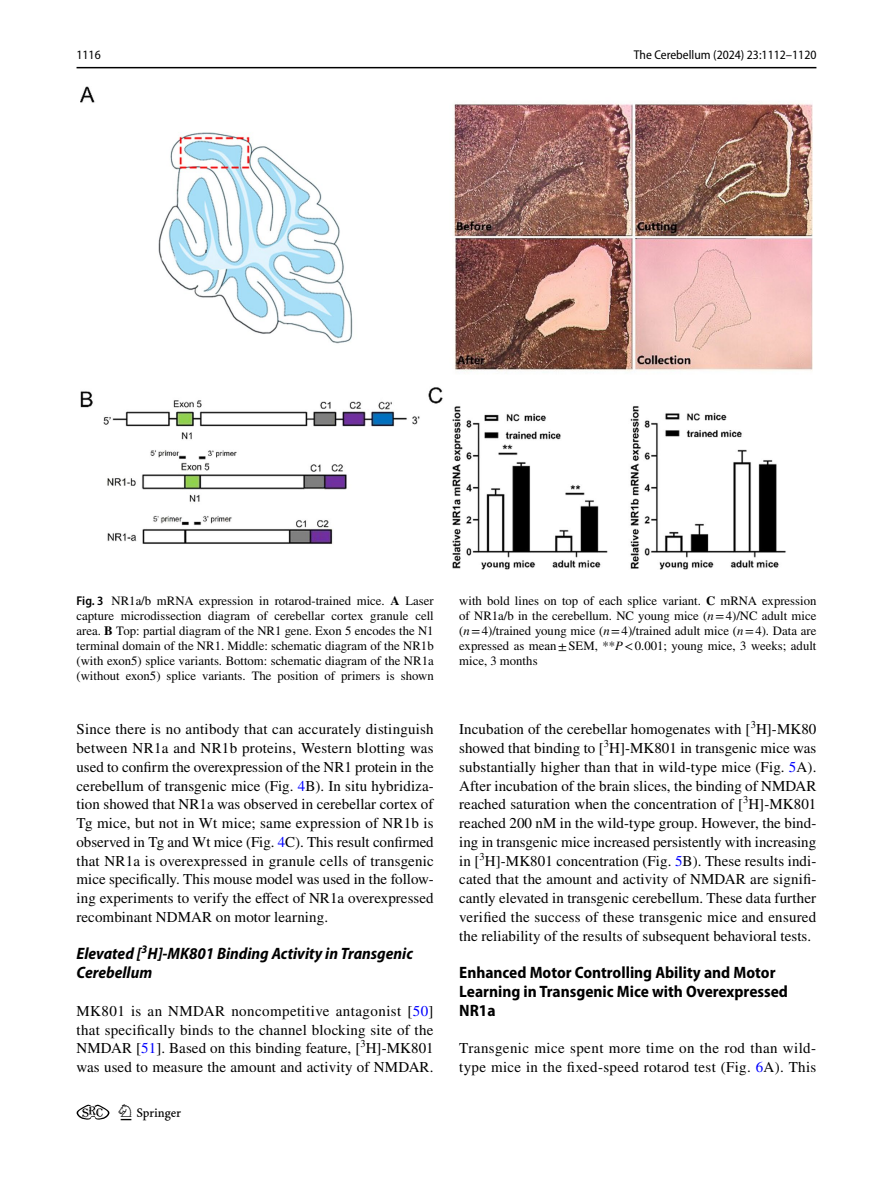
<style>
.page{position:relative;width:893px;height:1187px;background:#fff}
.page>*{position:absolute;margin:0;border:0;box-sizing:border-box;transform-origin:0 0}
.t1{font:22.5px "Springnew Regular 3";color:#000}
.t2{font:700 semi-condensed 16.5px/18.8px "Myriad Pro";color:#000}
.t3{font:italic 700 semi-condensed 16.5px/18.8px "Myriad Pro";color:#000}
.t4{font:15px/18.8px "STIX";letter-spacing:.01em;color:#000;text-align:justify}
.t5{font:12.75px/15px "STIX";color:#000;text-align:justify}
.t6{font:semi-condensed 12.75px "Myriad Pro";color:#000}
.s1{font-family:"Myriad Pro";font-weight:600;font-stretch:semi-condensed}
.s2{font-weight:700}
.s3{font-style:italic}
.s4{color:#00f}
</style>
<div class="page">
<hr style="left:77px;top:67px;width:739px;height:1px;background:#000">
<svg style="left:77px;top:1104px;width:33px;height:15px"></svg>
<img style="left:81px;top:87px;width:731px;height:483px">
<p class="t6" style="left:77px;top:48px;width:26px">1116</p>
<p class="t6" style="left:634px;top:48px;width:184px">The Cerebellum (2024) 23:1112–1120</p>
<p class="t5" style="left:77px;top:594px;width:359px"><span class="s1">Fig. 3</span> NR1a/b mRNA expression in rotarod-trained mice. <span class="s2">A</span> Laser capture microdissection diagram of cerebellar cortex granule cell area. <span class="s2">B</span> Top: partial diagram of the NR1 gene. Exon 5 encodes the N1 terminal domain of the NR1. Middle: schematic diagram of the NR1b (with exon5) splice variants. Bottom: schematic diagram of the NR1a (without exon5) splice variants. The position of primers is shown</p>
<p class="t5" style="left:459px;top:594px;width:359px">with bold lines on top of each splice variant. <span class="s2">C</span> mRNA expression of NR1a/b in the cerebellum. NC young mice (<span class="s3">n</span>=4)/NC adult mice (<span class="s3">n</span>=4)/trained young mice (<span class="s3">n</span>=4)/trained adult mice (<span class="s3">n</span>=4). Data are expressed as mean±SEM, **<span class="s3">P</span>&lt;0.001; young mice, 3 weeks; adult mice, 3 months</p>
<p class="t4" style="left:77px;top:721px;width:359px">Since there is no antibody that can accurately distinguish between NR1a and NR1b proteins, Western blotting was used to confirm the overexpression of the NR1 protein in the cerebellum of transgenic mice (Fig. <span class="s4">4</span>B). In situ hybridiza&shy;tion showed that NR1a was observed in cerebellar cortex of Tg mice, but not in Wt mice; same expression of NR1b is observed in Tg and Wt mice (Fig. <span class="s4">4</span>C). This result confirmed that NR1a is overexpressed in granule cells of transgenic mice specifically. This mouse model was used in the follow&shy;ing experiments to verify the effect of NR1a overexpressed recombinant NDMAR on motor learning.</p>
<p class="t3" style="left:77px;top:944px;width:338px">Elevated [<sup>3</sup>H]‑MK801 Binding Activity in Transgenic<br>Cerebellum</p>
<p class="t4" style="left:77px;top:1002px;width:359px">MK801 is an NMDAR noncompetitive antagonist [<span class="s4">50</span>] that specifically binds to the channel blocking site of the NMDAR [<span class="s4">51</span>]. Based on this binding feature, [<sup>3</sup>H]-MK801 was used to measure the amount and activity of NMDAR.</p>
<h1 class="t1" style="left:121px;top:1104px;width:62px">1 3</h1>
<p class="t4" style="left:459px;top:721px;width:359px">Incubation of the cerebellar homogenates with [<sup>3</sup>H]-MK80 showed that binding to [<sup>3</sup>H]-MK801 in transgenic mice was substantially higher than that in wild-type mice (Fig. <span class="s4">5</span>A).<br>After incubation of the brain slices, the binding of NMDAR reached saturation when the concentration of [<sup>3</sup>H]-MK801 reached 200 nM in the wild-type group. However, the bind&shy;ing in transgenic mice increased persistently with increasing in [<sup>3</sup>H]-MK801 concentration (Fig. <span class="s4">5</span>B). These results indi&shy;cated that the amount and activity of NMDAR are signifi&shy;cantly elevated in transgenic cerebellum. These data further verified the success of these transgenic mice and ensured the reliability of the results of subsequent behavioral tests.</p>
<p class="t2" style="left:459px;top:963px;width:330px">Enhanced Motor Controlling Ability and Motor<br>Learning in Transgenic Mice with Overexpressed<br>NR1a</p>
<p class="t4" style="left:459px;top:1039px;width:359px">Transgenic mice spent more time on the rod than wild&shy;type mice in the fixed-speed rotarod test (Fig. <span class="s4">6</span>A). This</p>
</div>
